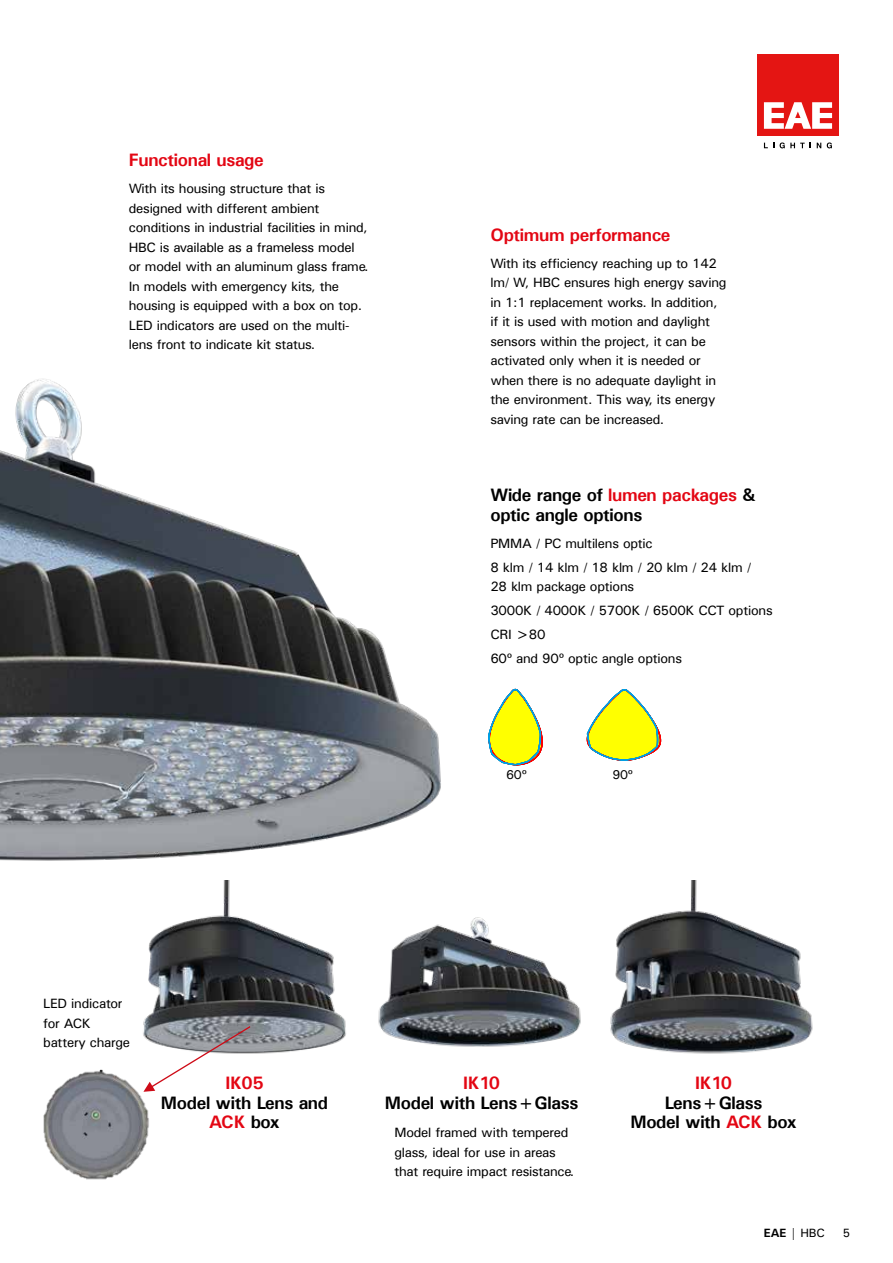
<style>
.page{position:relative;width:893px;height:1263px;background:#fff}
.page>*{position:absolute;margin:0;border:0;box-sizing:border-box;transform-origin:0 0}
.t1{font:700 18px/19.5px "Univers";letter-spacing:-.02em;color:#000;text-align:center}
.t2{font:700 18px "Univers";letter-spacing:-.02em;color:#e30613}
.t3{font:13.5px/19.5px "Univers";letter-spacing:-.02em;color:#000}
.t4{font:12.75px "Univers";letter-spacing:-.02em;color:#000}
.t5{font:12px "Univers";color:#000}
.s1{color:#e30613}
.s2{font-weight:700}
</style>
<div class="page">
<img style="left:0;top:378px;width:441px;height:483px">
<img style="left:43px;top:1069px;width:106px;height:111px">
<img style="left:143px;top:881px;width:203px;height:173px">
<img style="left:610px;top:881px;width:203px;height:173px">
<img style="left:378px;top:917px;width:203px;height:130px">
<svg style="left:141px;top:1026px;width:119px;height:67px"></svg>
<svg style="left:488px;top:688px;width:55px;height:78px"></svg>
<svg style="left:586px;top:689px;width:76px;height:72px"></svg>
<svg style="left:764px;top:143px;width:10px;height:5px"></svg>
<svg style="left:780px;top:142px;width:31px;height:6px"></svg>
<svg style="left:817px;top:143px;width:4px;height:5px"></svg>
<svg style="left:827px;top:142px;width:5px;height:6px"></svg>
<div style="left:757px;top:54px;width:82px;height:82px;background:#e41513"></div>
<svg style="left:764px;top:102px;width:68px;height:27px"></svg>
<h1 class="t2" style="left:129px;top:149px;width:137px">Functional usage</h1>
<p class="t3" style="left:129px;top:179px;width:241px">With its housing structure that is designed with different ambient conditions in industrial facilities in mind, HBC is available as a frameless model or model with an aluminum glass frame.<br>In models with emergency kits, the housing is equipped with a box on top.<br>LED indicators are used on the multi&shy;lens front to indicate kit status.</p>
<h1 class="t2" style="left:490px;top:223px;width:182px">Optimum performance</h1>
<p class="t3" style="left:490px;top:253px;width:238px">With its efficiency reaching up to 142 lm/ W, HBC ensures high energy saving in 1:1 replacement works. In addition, if it is used with motion and daylight sensors within the project, it can be activated only when it is needed or when there is no adequate daylight in the environment. This way, its energy saving rate can be increased.</p>
<h1 class="t1" style="left:490px;top:485px;width:267px;text-align:left">Wide range of <span class="s1">lumen packages</span> &amp; optic angle options</h1>
<p class="t3" style="left:490px;top:531px;width:262px;line-height:24px">PMMA / PC multilens optic<br>8 klm / 14 klm / 18 klm / 20 klm / 24 klm /</p>
<p class="t3" style="left:490px;top:575px;width:284px;line-height:24px">28 klm package options<br>3000K / 4000K / 5700K / 6500K CCT options<br>CRI &gt;80<br>60º and 90º optic angle options</p>
<p class="t4" style="left:506px;top:767px;width:22px">60º</p>
<p class="t4" style="left:612px;top:767px;width:22px">90º</p>
<p class="t3" style="left:43px;top:994px;width:88px">LED indicator for ACK battery charge</p>
<h1 class="t2" style="left:225px;top:1072px;width:40px">IK05</h1>
<h1 class="t1" style="left:161px;top:1093px;width:169px">Model with Lens and<br><span class="s1">ACK</span> box</h1>
<h1 class="t2" style="left:463px;top:1072px;width:39px">IK10</h1>
<h1 class="t1" style="left:385px;top:1093px;width:195px">Model with Lens+Glass</h1>
<p class="t3" style="left:394px;top:1123px;width:181px">Model framed with tempered glass, ideal for use in areas that require impact resistance.</p>
<h1 class="t2" style="left:695px;top:1072px;width:39px">IK10</h1>
<h1 class="t1" style="left:630px;top:1093px;width:168px">Lens+Glass<br>Model with <span class="s1">ACK</span> box</h1>
<p class="t5" style="left:764px;top:1225px;width:63px"><span class="s2">EAE</span> | HBC</p>
<p class="t5" style="left:843px;top:1225px;width:9px">5</p>
</div>
